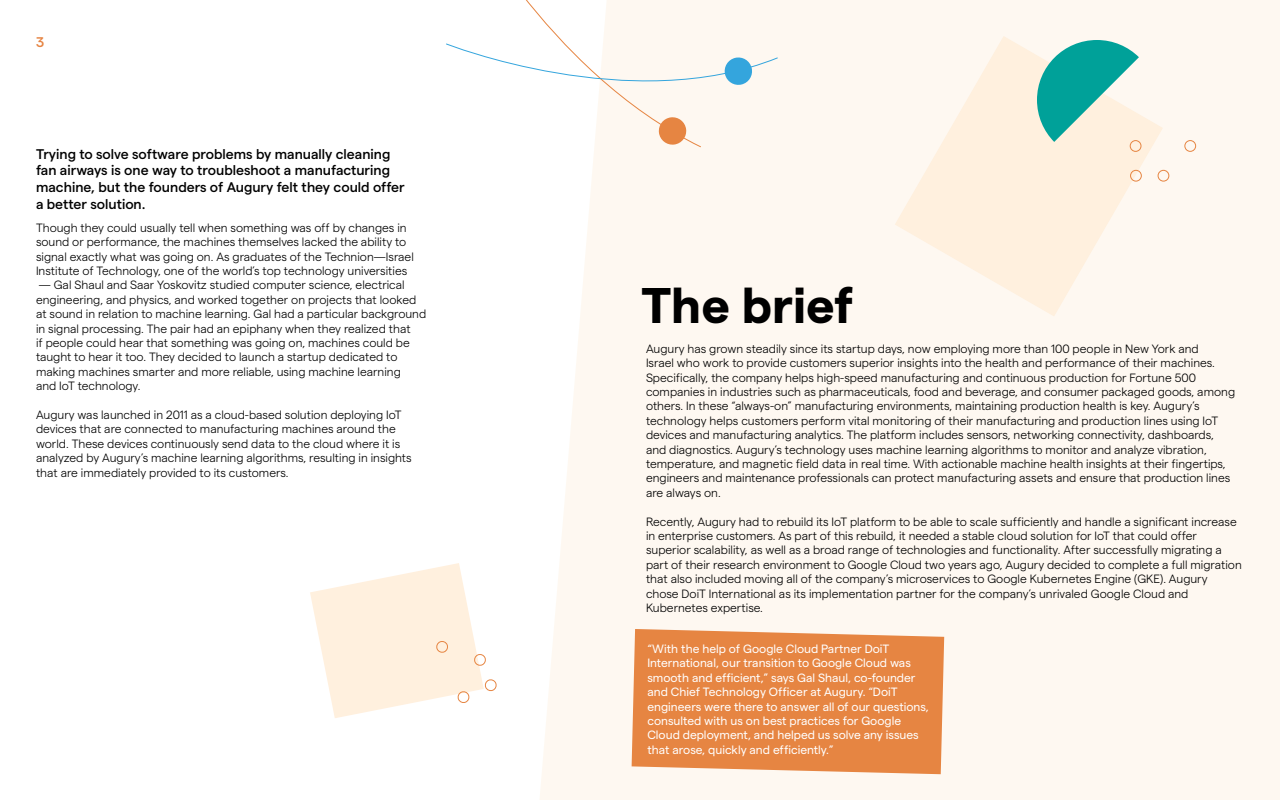
<style>
.page{position:relative;width:1280px;height:800px;background:#fff}
.page>*{position:absolute;margin:0;border:0;box-sizing:border-box;transform-origin:0 0}
.t1{font:700 50px "Matter";color:#000}
.t2{font:500 14px/16.8px "Matter";color:#000}
.t3{font:500 14px "Matter";color:#e68442}
.t4{font:300 12px/14.4px "Matter";color:#000}
.t5{font:12px/14.4px "Matter";color:#fff}
</style>
<div class="page">
<div style="left:540px;top:0;width:740px;height:800px;background:#fef8f1"></div>
<div style="left:632px;top:629px;width:312px;height:145px;background:#e68542"></div>
<svg style="left:446px;top:0;width:333px;height:148px"></svg>
<svg style="left:895px;top:36px;width:268px;height:280px;fill:#fff0de"></svg>
<svg style="left:1037px;top:40px;width:160px;height:142px"></svg>
<svg style="left:310px;top:563px;width:187px;height:155px"></svg>
<p class="t3" style="left:36px;top:32px;width:10px">3</p>
<p class="t2" style="left:36px;top:144px;width:370px">Trying to solve software problems by manually cleaning fan airways is one way to troubleshoot a manufacturing machine, but the founders of Augury felt they could offer a better solution.</p>
<p class="t4" style="left:36px;top:219px;width:379px">Though they could usually tell when something was off by changes in sound or performance, the machines themselves lacked the ability to signal exactly what was going on. As graduates of the Technion—Israel Institute of Technology, one of the world’s top technology universities</p>
<p class="t4" style="left:36px;top:277px;width:392px">— Gal Shaul and Saar Yoskovitz studied computer science, electrical engineering, and physics, and worked together on projects that looked at sound in relation to machine learning. Gal had a particular background in signal processing. The pair had an epiphany when they realized that<br>if people could hear that something was going on, machines could be taught to hear it too. They decided to launch a startup dedicated to making machines smarter and more reliable, using machine learning<br>and IoT technology.</p>
<p class="t4" style="left:36px;top:407px;width:377px">Augury was launched in 2011 as a cloud-based solution deploying IoT devices that are connected to manufacturing machines around the world. These devices continuously send data to the cloud where it is analyzed by Augury’s machine learning algorithms, resulting in insights that are immediately provided to its customers.</p>
<h1 class="t1" style="left:641px;top:268px;width:214px">The brief</h1>
<p class="t4" style="left:646px;top:340px;width:591px">Augury has grown steadily since its startup days, now employing more than 100 people in New York and<br>Israel who work to provide customers superior insights into the health and performance of their machines.<br>Specifically, the company helps high-speed manufacturing and continuous production for Fortune 500 companies in industries such as pharmaceuticals, food and beverage, and consumer packaged goods, among others. In these “always-on” manufacturing environments, maintaining production health is key. Augury’s technology helps customers perform vital monitoring of their manufacturing and production lines using IoT devices and manufacturing analytics. The platform includes sensors, networking connectivity, dashboards, and diagnostics. Augury’s technology uses machine learning algorithms to monitor and analyze vibration, temperature, and magnetic field data in real time. With actionable machine health insights at their fingertips, engineers and maintenance professionals can protect manufacturing assets and ensure that production lines are always on.</p>
<p class="t4" style="left:646px;top:513px;width:597px">Recently, Augury had to rebuild its IoT platform to be able to scale sufficiently and handle a significant increase in enterprise customers. As part of this rebuild, it needed a stable cloud solution for IoT that could offer superior scalability, as well as a broad range of technologies and functionality. After successfully migrating a part of their research environment to Google Cloud two years ago, Augury decided to complete a full migration that also included moving all of the company’s microservices to Google Kubernetes Engine (GKE). Augury chose DoiT International as its implementation partner for the company’s unrivaled Google Cloud and Kubernetes expertise.</p>
<p class="t5" style="left:647px;top:641px;width:283px">“With the help of Google Cloud Partner DoiT International, our transition to Google Cloud was smooth and efficient,” says Gal Shaul, co-founder and Chief Technology Officer at Augury. “DoiT engineers were there to answer all of our questions, consulted with us on best practices for Google Cloud deployment, and helped us solve any issues that arose, quickly and efficiently.”</p>
</div>
